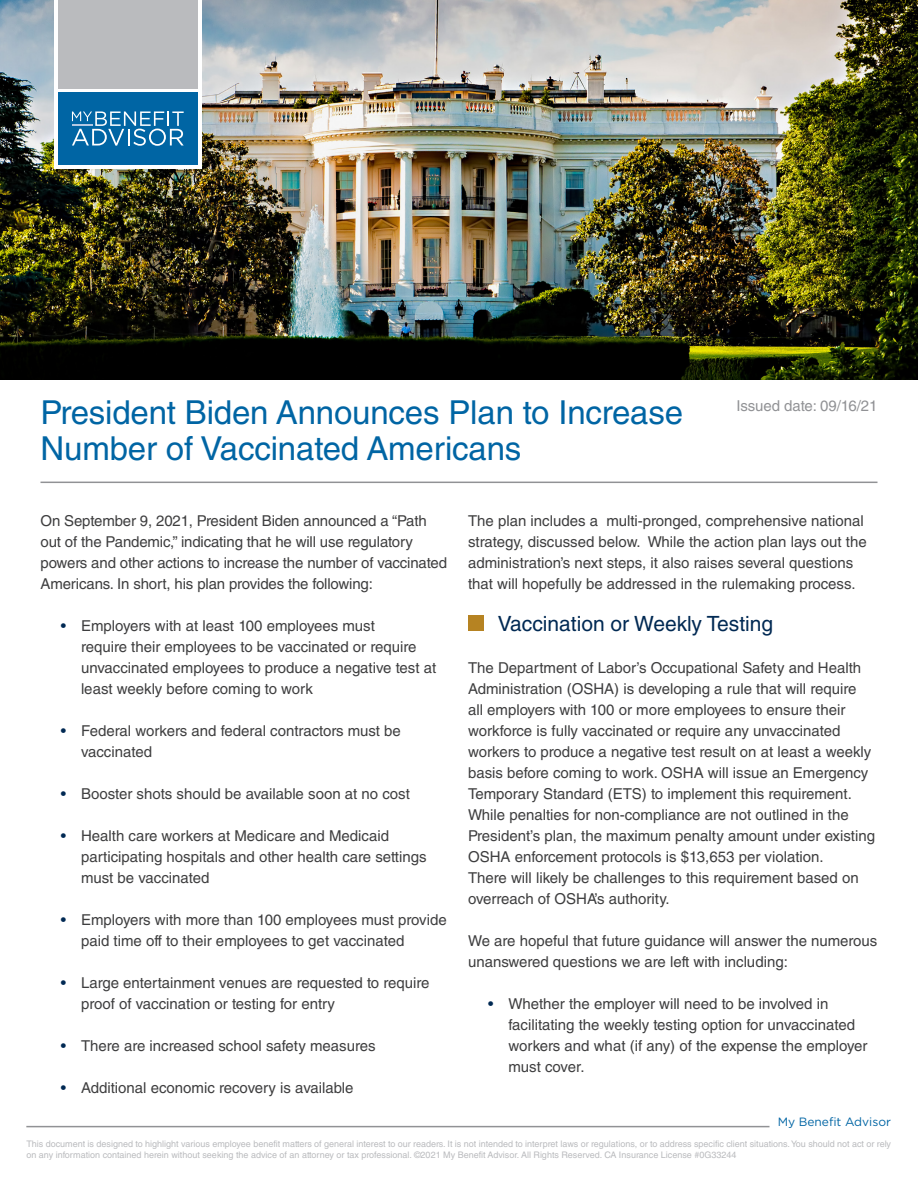
<style>
.page{position:relative;width:918px;height:1188px;background:#fff}
.page>*{position:absolute;margin:0;border:0;box-sizing:border-box;transform-origin:0 0}
.t1{font:33px/36px "Helvetica LT Std";letter-spacing:-.005em;color:#0065a4}
.t2{font:21px "Helvetica LT Std";color:#002953}
.t3{font:15px/21px "Helvetica LT Std";color:#3e3e3f}
.t4{font:15px "Helvetica LT Std";letter-spacing:-.005em;color:#919295}
.t5{font:12px "Gotham";color:#0065a4}
.t6{font:9px/10.8px "Helvetica LT Std";color:#babbbe}
.s1{color:#002953}
</style>
<div class="page">
<hr style="left:26px;top:1126px;width:744px;height:1px;background:#919295">
<img style="left:0;top:0;width:918px;height:379px">
<hr style="left:40px;top:482px;width:838px;height:1px;background:#919295">
<div style="left:468px;top:615px;width:15px;height:16px;background:#b68322"></div>
<div style="left:54px;top:0;width:147px;height:169px;background:#fff"></div>
<div style="left:58px;top:92px;width:139px;height:73px;background:#0065a4"></div>
<svg style="left:72px;top:111px;width:112px;height:35px"></svg>
<hr style="left:72px;top:124px;width:20px;height:2px;background:#b2c7e2">
<div style="left:58px;top:0;width:139px;height:89px;background:#babbbe"></div>
<p class="t1" style="left:40px;top:395px;width:644px">President Biden Announces Plan to Increase<br>Number of Vaccinated Americans</p>
<p class="t4" style="left:736px;top:397px;width:143px">Issued date: 09/16/21</p>
<p class="t3" style="left:40px;top:510px;width:408px">On September 9, 2021, President Biden announced a “Path out of the Pandemic,” indicating that he will use regulatory powers and other actions to increase the number of vaccinated Americans. In short, his plan provides the following:</p>
<p class="t3" style="left:81px;top:615px;width:357px;text-indent:-20px"><span class="s1">•</span> Employers with at least 100 employees must<br>require their employees to be vaccinated or require unvaccinated employees to produce a negative test at least weekly before coming to work</p>
<p class="t3" style="left:81px;top:720px;width:321px;text-indent:-20px"><span class="s1">•</span> Federal workers and federal contractors must be vaccinated</p>
<p class="t3" style="left:61px;top:783px;width:351px"><span class="s1">•</span> Booster shots should be available soon at no cost</p>
<p class="t3" style="left:81px;top:825px;width:347px;text-indent:-20px"><span class="s1">•</span> Health care workers at Medicare and Medicaid participating hospitals and other health care settings must be vaccinated</p>
<p class="t3" style="left:81px;top:909px;width:367px;text-indent:-20px"><span class="s1">•</span> Employers with more than 100 employees must provide paid time off to their employees to get vaccinated</p>
<p class="t3" style="left:81px;top:972px;width:350px;text-indent:-20px"><span class="s1">•</span> Large entertainment venues are requested to require proof of vaccination or testing for entry</p>
<p class="t3" style="left:61px;top:1035px;width:316px"><span class="s1">•</span> There are increased school safety measures</p>
<p class="t3" style="left:61px;top:1077px;width:294px"><span class="s1">•</span> Additional economic recovery is available</p>
<p class="t3" style="left:468px;top:510px;width:400px">The plan includes a multi-pronged, comprehensive national strategy, discussed below. While the action plan lays out the administration’s next steps, it also raises several questions that will hopefully be addressed in the rulemaking process.</p>
<p class="t2" style="left:498px;top:611px;width:277px">Vaccination or Weekly Testing</p>
<p class="t3" style="left:468px;top:657px;width:409px">The Department of Labor’s Occupational Safety and Health Administration (OSHA) is developing a rule that will require all employers with 100 or more employees to ensure their workforce is fully vaccinated or require any unvaccinated workers to produce a negative test result on at least a weekly basis before coming to work. OSHA will issue an Emergency Temporary Standard (ETS) to implement this requirement.<br>While penalties for non-compliance are not outlined in the President’s plan, the maximum penalty amount under existing OSHA enforcement protocols is $13,653 per violation.<br>There will likely be challenges to this requirement based on overreach of OSHA’s authority.</p>
<p class="t3" style="left:468px;top:930px;width:411px">We are hopeful that future guidance will answer the numerous unanswered questions we are left with including:</p>
<p class="t3" style="left:508px;top:993px;width:361px;text-indent:-20px"><span class="s1">•</span> Whether the employer will need to be involved in facilitating the weekly testing option for unvaccinated workers and what (if any) of the expense the employer must cover.</p>
<p class="t5" style="left:778px;top:1114px;width:115px">My Benefit Advisor</p>
<p class="t6" style="left:26px;top:1139px;width:866px">This document is designed to highlight various employee benefit matters of general interest to our readers. It is not intended to interpret laws or regulations, or to address specific client situations. You should not act or rely on any information contained herein without seeking the advice of an attorney or tax professional. ©2021 My Benefit Advisor. All Rights Reserved. CA Insurance License #0G33244</p>
</div>
